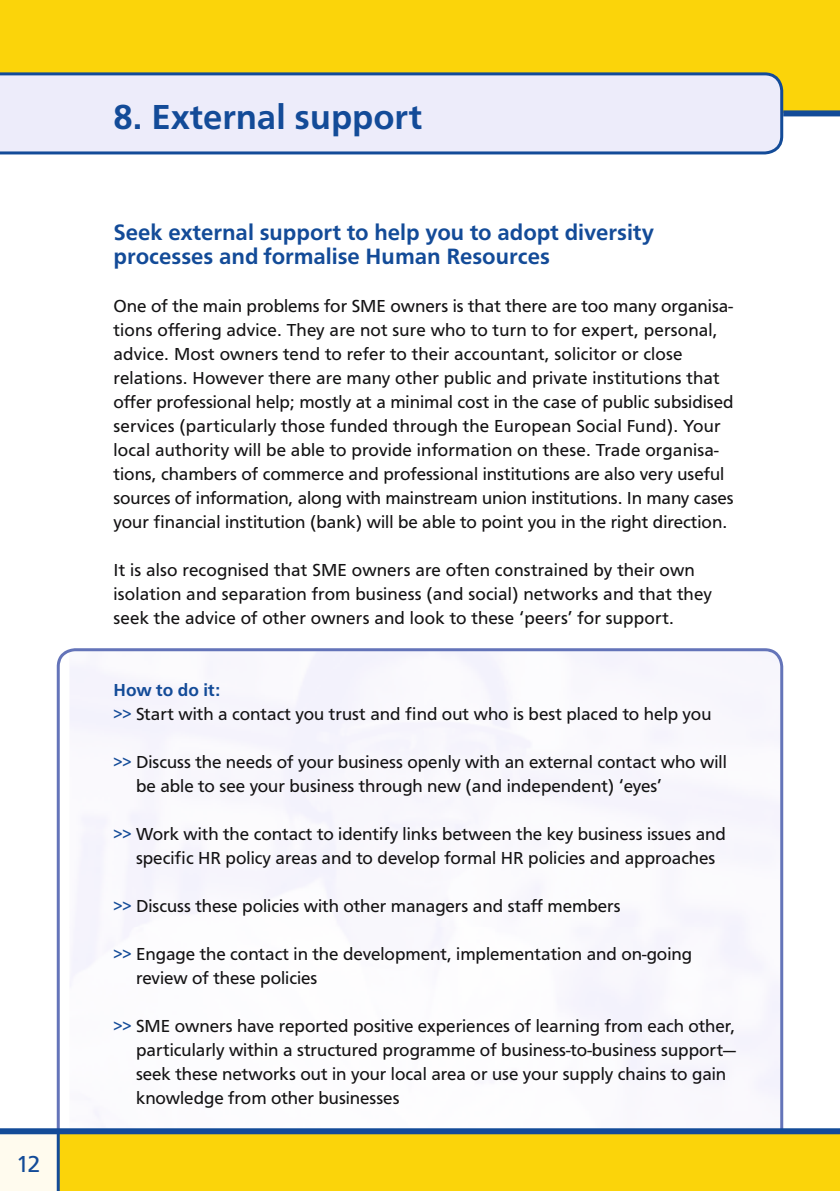
<style>
.page{position:relative;width:840px;height:1191px;background:#fff}
.page>*{position:absolute;margin:0;border:0;box-sizing:border-box;transform-origin:0 0}
.t1{font:500 36px "F015 TOT";color:#134b98}
.t2{font:24px "F015 TOT";color:#134b98}
.t3{font:500 23px/24px "F015 TOT";color:#134b98}
.t4{font:18px/24px "F015 TOT";color:#141314}
.s1{font-weight:500;color:#134b98}
.s2{color:#134b98}
</style>
<div class="page">
<svg style="left:57px;top:648px;width:725px;height:480px"></svg>
<div style="left:0;top:1134px;width:839px;height:57px;background:#fbd40a"></div>
<div style="left:0;top:1134px;width:57px;height:57px;background:#fffbee"></div>
<div style="left:0;top:1128px;width:839px;height:6px;background:#134b98"></div>
<hr style="left:57px;top:1131px;width:3px;height:60px;background:#134b98">
<div style="left:0;top:1px;width:839px;height:112px;background:#fbd40a"></div>
<div style="left:782px;top:110px;width:57px;height:6px;background:#134b98"></div>
<svg style="left:0;top:72px;width:784px;height:83px;background:#dde0f1"></svg>
<h2 class="t2" style="left:16px;top:1149px;width:26px">12</h2>
<h1 class="t1" style="left:113px;top:96px;width:310px">8. External support</h1>
<p class="t3" style="left:113px;top:220px;width:541px">Seek external support to help you to adopt diversity processes and formalise Human Resources</p>
<p class="t4" style="left:113px;top:294px;width:621px">One of the main problems for SME owners is that there are too many organisa&shy;tions offering advice. They are not sure who to turn to for expert, personal, advice. Most owners tend to refer to their accountant, solicitor or close relations. However there are many other public and private institutions that offer professional help; mostly at a minimal cost in the case of public subsidised services (particularly those funded through the European Social Fund). Your local authority will be able to provide information on these. Trade organisa&shy;tions, chambers of commerce and professional institutions are also very useful sources of information, along with mainstream union institutions. In many cases your financial institution (bank) will be able to point you in the right direction.</p>
<p class="t4" style="left:113px;top:558px;width:599px">It is also recognised that SME owners are often constrained by their own isolation and separation from business (and social) networks and that they seek the advice of other owners and look to these ‘peers’ for support.</p>
<p class="t4" style="left:113px;top:678px;width:599px"><span class="s1">How to do it:<br></span><span class="s2">&gt;&gt;</span> Start with a contact you trust and find out who is best placed to help you</p>
<p class="t4" style="left:136px;top:750px;width:592px;text-indent:-23px"><span class="s2">&gt;&gt;</span> Discuss the needs of your business openly with an external contact who will be able to see your business through new (and independent) ‘eyes’</p>
<p class="t4" style="left:136px;top:822px;width:591px;text-indent:-23px"><span class="s2">&gt;&gt;</span> Work with the contact to identify links between the key business issues and specific HR policy areas and to develop formal HR policies and approaches</p>
<p class="t4" style="left:113px;top:894px;width:508px"><span class="s2">&gt;&gt;</span> Discuss these policies with other managers and staff members</p>
<p class="t4" style="left:136px;top:942px;width:557px;text-indent:-23px"><span class="s2">&gt;&gt;</span> Engage the contact in the development, implementation and on-going review of these policies</p>
<p class="t4" style="left:136px;top:1014px;width:601px;text-indent:-23px"><span class="s2">&gt;&gt;</span> SME owners have reported positive experiences of learning from each other, particularly within a structured programme of business-to-business support— seek these networks out in your local area or use your supply chains to gain knowledge from other businesses</p>
</div>
